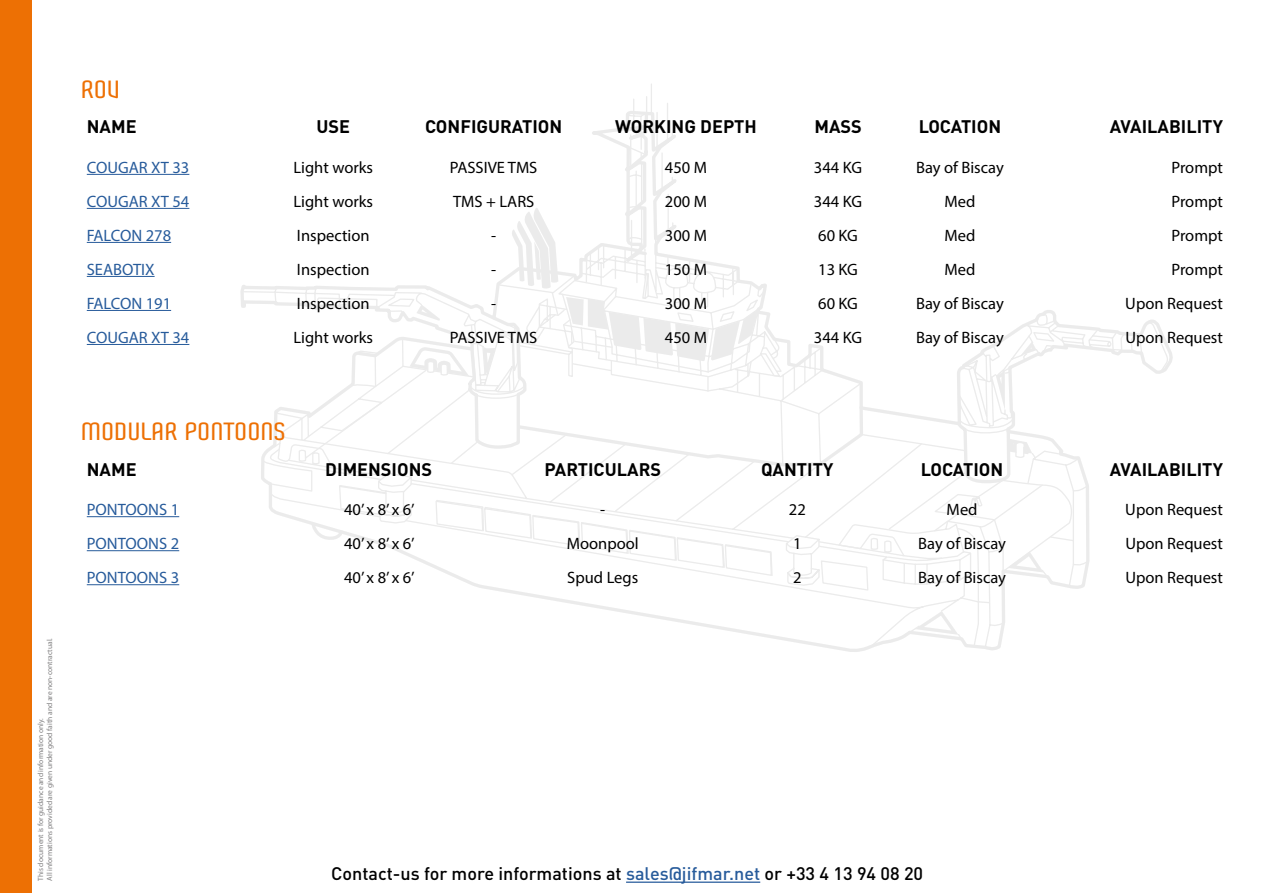
<style>
.page{position:relative;width:1263px;height:893px;background:#fff}
.page>*{position:absolute;margin:0;border:0;box-sizing:border-box;transform-origin:0 0}
.t1{font:500 27px "Aldo Pro";color:#ed7004}
.t2{font:700 18px "DIN Pro";color:#000}
.t3{font:500 18px "DIN Pro";color:#000}
.t4{font:16.5px "Myriad Pro";color:#000}
.t5{font:16.5px "Myriad Pro";color:#275b9b}
.t6{font:7.5px/9px "Myriad Pro";color:#7e7d7e}
.s1{color:#275b9b}
</style>
<div class="page">
<svg style="left:592px;top:84px;width:84px;height:53px"></svg>
<svg style="left:269px;top:286px;width:900px;height:363px"></svg>
<svg style="left:338px;top:137px;width:435px;height:440px"></svg>
<svg style="left:566px;top:297px;width:192px;height:63px"></svg>
<svg style="left:511px;top:207px;width:47px;height:82px"></svg>
<svg style="left:287px;top:360px;width:738px;height:197px"></svg>
<div style="left:0;top:0;width:32px;height:893px;background:#ed7004"></div>
<hr style="left:87px;top:174px;width:102px;height:1px;background:#275b9b">
<hr style="left:87px;top:208px;width:102px;height:1px;background:#275b9b">
<hr style="left:87px;top:242px;width:84px;height:1px;background:#275b9b">
<hr style="left:87px;top:276px;width:68px;height:1px;background:#275b9b">
<hr style="left:87px;top:310px;width:84px;height:1px;background:#275b9b">
<hr style="left:87px;top:344px;width:102px;height:1px;background:#275b9b">
<hr style="left:626px;top:881px;width:134px;height:2px;background:#275b9b">
<hr style="left:87px;top:516px;width:92px;height:1px;background:#275b9b">
<hr style="left:87px;top:550px;width:92px;height:1px;background:#275b9b">
<hr style="left:87px;top:584px;width:92px;height:1px;background:#275b9b">
<h1 class="t1" style="left:81px;top:73px;width:41px">ROV</h1>
<p class="t2" style="left:87px;top:112px;width:51px">NAME</p>
<p class="t2" style="left:316px;top:112px;width:35px">USE</p>
<p class="t2" style="left:425px;top:112px;width:139px">CONFIGURATION</p>
<p class="t2" style="left:615px;top:112px;width:143px">WORKING DEPTH</p>
<p class="t2" style="left:814px;top:112px;width:49px">MASS</p>
<p class="t2" style="left:919px;top:112px;width:84px">LOCATION</p>
<p class="t2" style="left:1110px;top:112px;width:115px">AVAILABILITY</p>
<p class="t5" style="left:87px;top:157px;width:104px">COUGAR XT 33</p>
<p class="t4" style="left:293px;top:157px;width:81px">Light works</p>
<p class="t4" style="left:450px;top:157px;width:89px">PASSIVE TMS</p>
<p class="t4" style="left:665px;top:157px;width:44px">450 M</p>
<p class="t4" style="left:814px;top:157px;width:50px">344 KG</p>
<p class="t4" style="left:916px;top:157px;width:89px">Bay of Biscay</p>
<p class="t4" style="left:1171px;top:157px;width:53px">Prompt</p>
<p class="t5" style="left:87px;top:191px;width:104px">COUGAR XT 54</p>
<p class="t4" style="left:293px;top:191px;width:81px">Light works</p>
<p class="t4" style="left:453px;top:191px;width:83px">TMS + LARS</p>
<p class="t4" style="left:665px;top:191px;width:44px">200 M</p>
<p class="t4" style="left:814px;top:191px;width:50px">344 KG</p>
<p class="t4" style="left:944px;top:191px;width:32px">Med</p>
<p class="t4" style="left:1171px;top:191px;width:53px">Prompt</p>
<p class="t5" style="left:87px;top:225px;width:86px">FALCON 278</p>
<p class="t4" style="left:297px;top:225px;width:74px">Inspection</p>
<p class="t4" style="left:491px;top:225px;width:7px">-</p>
<p class="t4" style="left:665px;top:225px;width:44px">300 M</p>
<p class="t4" style="left:818px;top:225px;width:41px">60 KG</p>
<p class="t4" style="left:944px;top:225px;width:32px">Med</p>
<p class="t4" style="left:1171px;top:225px;width:53px">Prompt</p>
<p class="t5" style="left:87px;top:259px;width:69px">SEABOTIX</p>
<p class="t4" style="left:297px;top:259px;width:74px">Inspection</p>
<p class="t4" style="left:491px;top:259px;width:7px">-</p>
<p class="t4" style="left:665px;top:259px;width:44px">150 M</p>
<p class="t4" style="left:818px;top:259px;width:41px">13 KG</p>
<p class="t4" style="left:944px;top:259px;width:32px">Med</p>
<p class="t4" style="left:1171px;top:259px;width:53px">Prompt</p>
<p class="t5" style="left:87px;top:293px;width:86px">FALCON 191</p>
<p class="t4" style="left:297px;top:293px;width:74px">Inspection</p>
<p class="t4" style="left:491px;top:293px;width:7px">-</p>
<p class="t4" style="left:665px;top:293px;width:44px">300 M</p>
<p class="t4" style="left:818px;top:293px;width:41px">60 KG</p>
<p class="t4" style="left:916px;top:293px;width:89px">Bay of Biscay</p>
<p class="t4" style="left:1125px;top:293px;width:99px">Upon Request</p>
<p class="t5" style="left:87px;top:327px;width:104px">COUGAR XT 34</p>
<p class="t4" style="left:293px;top:327px;width:81px">Light works</p>
<p class="t4" style="left:450px;top:327px;width:89px">PASSIVE TMS</p>
<p class="t4" style="left:665px;top:327px;width:44px">450 M</p>
<p class="t4" style="left:814px;top:327px;width:50px">344 KG</p>
<p class="t4" style="left:916px;top:327px;width:89px">Bay of Biscay</p>
<p class="t4" style="left:1125px;top:327px;width:99px">Upon Request</p>
<p class="t6" style="left:36px;top:881px;width:244px;rotate:-90deg">This document is for guidance and information only.<br>All informations provided are given under good faith and are non-contractual.</p>
<h1 class="t1" style="left:81px;top:416px;width:206px">MODULAR PONTOONS</h1>
<p class="t2" style="left:87px;top:454px;width:51px">NAME</p>
<p class="t2" style="left:325px;top:454px;width:108px">DIMENSIONS</p>
<p class="t2" style="left:544px;top:454px;width:118px">PARTICULARS</p>
<p class="t2" style="left:761px;top:454px;width:74px">QANTITY</p>
<p class="t2" style="left:921px;top:454px;width:84px">LOCATION</p>
<p class="t2" style="left:1110px;top:454px;width:115px">AVAILABILITY</p>
<p class="t5" style="left:87px;top:499px;width:94px">PONTOONS 1</p>
<p class="t4" style="left:344px;top:499px;width:72px">40’ x 8’ x 6’</p>
<p class="t4" style="left:600px;top:499px;width:7px">-</p>
<p class="t4" style="left:789px;top:499px;width:18px">22</p>
<p class="t4" style="left:947px;top:499px;width:32px">Med</p>
<p class="t4" style="left:1125px;top:499px;width:99px">Upon Request</p>
<p class="t5" style="left:87px;top:533px;width:94px">PONTOONS 2</p>
<p class="t4" style="left:344px;top:533px;width:72px">40’ x 8’ x 6’</p>
<p class="t4" style="left:567px;top:533px;width:74px">Moonpool</p>
<p class="t4" style="left:793px;top:533px;width:10px">1</p>
<p class="t4" style="left:918px;top:533px;width:89px">Bay of Biscay</p>
<p class="t4" style="left:1125px;top:533px;width:99px">Upon Request</p>
<p class="t5" style="left:87px;top:567px;width:94px">PONTOONS 3</p>
<p class="t4" style="left:344px;top:567px;width:72px">40’ x 8’ x 6’</p>
<p class="t4" style="left:567px;top:567px;width:72px">Spud Legs</p>
<p class="t4" style="left:793px;top:567px;width:10px">2</p>
<p class="t4" style="left:918px;top:567px;width:89px">Bay of Biscay</p>
<p class="t4" style="left:1125px;top:567px;width:99px">Upon Request</p>
<p class="t3" style="left:331px;top:859px;width:593px">Contact-us for more informations at <span class="s1">sales@jifmar.net</span> or +33 4 13 94 08 20</p>
</div>
